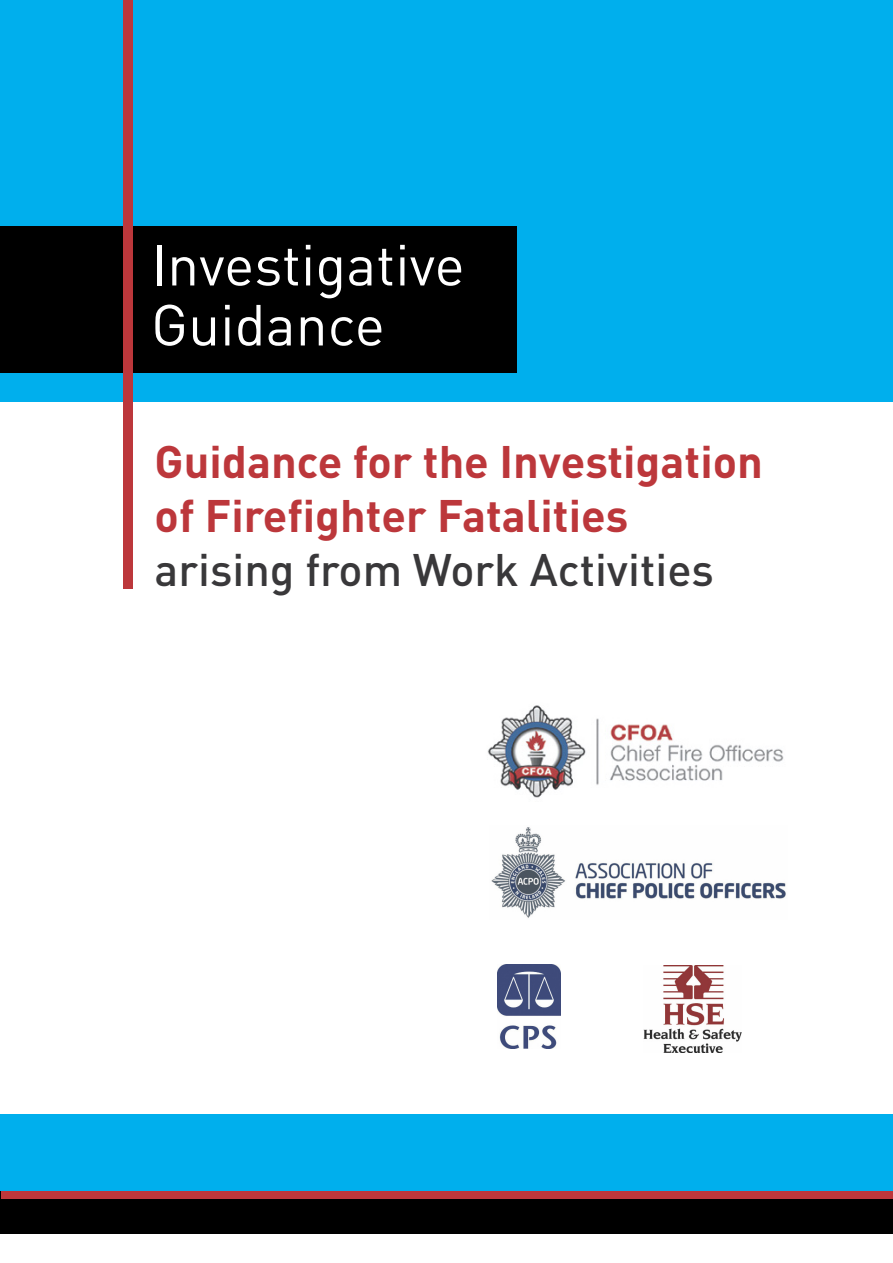
<style>
.page{position:relative;width:893px;height:1263px;background:#fff}
.page>*{position:absolute;margin:0;border:0;box-sizing:border-box;transform-origin:0 0}
.t1{font:57px/60px "DIN";color:#fff}
.t2{font:700 45px/54px "DIN";color:#bc373b}
.t3{font:500 45px "DIN";color:#39383a}
</style>
<div class="page">
<div style="left:0;top:1177px;width:893px;height:56px;background:#000"></div>
<div style="left:0;top:0;width:893px;height:402px;background:#00afed"></div>
<div style="left:1px;top:1191px;width:892px;height:8px;background:#bc373b"></div>
<div style="left:0;top:226px;width:516px;height:147px;background:#000"></div>
<div style="left:0;top:1114px;width:893px;height:77px;background:#00afed"></div>
<div style="left:123px;top:0;width:9px;height:589px;background:#bc373b"></div>
<img style="left:487px;top:705px;width:297px;height:93px">
<img style="left:491px;top:827px;width:295px;height:91px">
<img style="left:497px;top:965px;width:63px;height:83px">
<img style="left:644px;top:965px;width:97px;height:88px">
<p class="t1" style="left:151px;top:236px;width:315px">Investigative<br>Guidance</p>
<p class="t2" style="left:155px;top:436px;width:610px">Guidance for the Investigation of Firefighter Fatalities</p>
<p class="t3" style="left:155px;top:544px;width:561px">arising from Work Activities</p>
</div>
